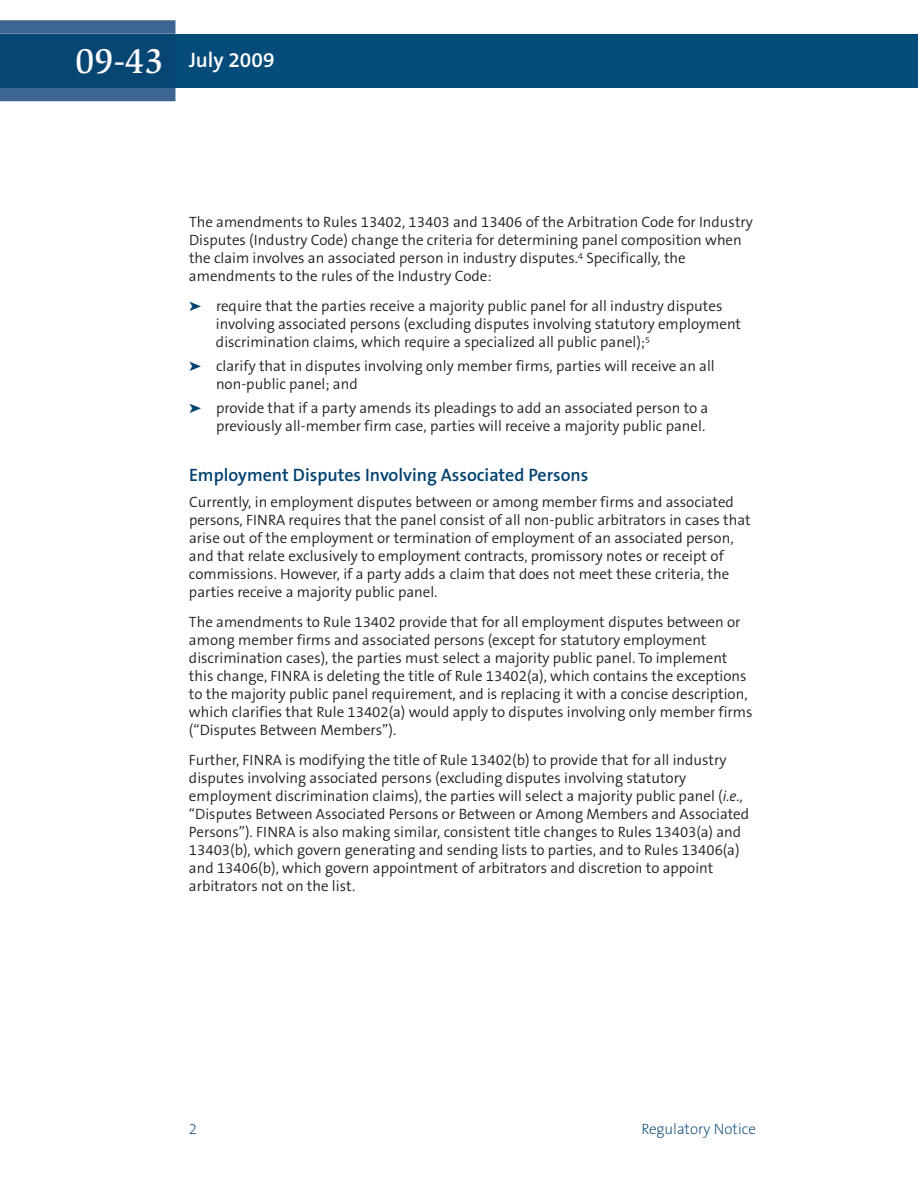
<style>
.page{position:relative;width:918px;height:1188px;background:#fff}
.page>*{position:absolute;margin:0;border:0;box-sizing:border-box;transform-origin:0 0}
.t1{font:500 36px "Slimbach LT";color:#fff}
.t2{font:600 21px "The Sans B6";color:#fff}
.t3{font:600 18px "The Sans B6";color:#004270}
.t4{font:300 15px/18px "The Sans B4";color:#231f20}
.t5{font:200 15px "The Sans B2";color:#004270}
.s1{color:#004270}
.s2{font-style:italic}
</style>
<div class="page">
<div style="left:176px;top:34px;width:742px;height:54px;background:#064c7a"></div>
<svg style="left:0;top:20px;width:176px;height:81px;background:#406993"></svg>
<div style="left:0;top:34px;width:176px;height:54px;background:#074573"></div>
<h1 class="t1" style="left:75px;top:47px;width:90px">09-43</h1>
<h2 class="t2" style="left:189px;top:49px;width:87px">July 2009</h2>
<p class="t4" style="left:189px;top:214px;width:566px">The amendments to Rules 13402, 13403 and 13406 of the Arbitration Code for Industry Disputes (Industry Code) change the criteria for determining panel composition when the claim involves an associated person in industry disputes.<sup>4</sup> Specifically, the amendments to the rules of the Industry Code:</p>
<p class="t4" style="left:216px;top:298px;width:527px;text-indent:-27px"><span class="s1">➤</span> require that the parties receive a majority public panel for all industry disputes involving associated persons (excluding disputes involving statutory employment discrimination claims, which require a specialized all public panel);<sup>5</sup></p>
<p class="t4" style="left:216px;top:358px;width:500px;text-indent:-27px"><span class="s1">➤</span> clarify that in disputes involving only member firms, parties will receive an all non-public panel; and</p>
<p class="t4" style="left:189px;top:400px;width:521px;text-align:right"><span class="s1">➤</span> provide that if a party amends its pleadings to add an associated person to a previously all-member firm case, parties will receive a majority public panel.</p>
<p class="t3" style="left:189px;top:466px;width:401px">Employment Disputes Involving Associated Persons</p>
<p class="t4" style="left:189px;top:493px;width:563px">Currently, in employment disputes between or among member firms and associated persons, FINRA requires that the panel consist of all non-public arbitrators in cases that arise out of the employment or termination of employment of an associated person, and that relate exclusively to employment contracts, promissory notes or receipt of commissions. However, if a party adds a claim that does not meet these criteria, the parties receive a majority public panel.</p>
<p class="t4" style="left:189px;top:613px;width:565px">The amendments to Rule 13402 provide that for all employment disputes between or among member firms and associated persons (except for statutory employment discrimination cases), the parties must select a majority public panel. To implement this change, FINRA is deleting the title of Rule 13402(a), which contains the exceptions to the majority public panel requirement, and is replacing it with a concise description, which clarifies that Rule 13402(a) would apply to disputes involving only member firms (“Disputes Between Members”).</p>
<p class="t4" style="left:189px;top:751px;width:562px">Further, FINRA is modifying the title of Rule 13402(b) to provide that for all industry disputes involving associated persons (excluding disputes involving statutory employment discrimination claims), the parties will select a majority public panel (<span class="s2">i.e., </span>“Disputes Between Associated Persons or Between or Among Members and Associated Persons”). FINRA is also making similar, consistent title changes to Rules 13403(a) and 13403(b), which govern generating and sending lists to parties, and to Rules 13406(a) and 13406(b), which govern appointment of arbitrators and discretion to appoint arbitrators not on the list.</p>
<p class="t5" style="left:189px;top:1121px;width:10px">2</p>
<p class="t5" style="left:641px;top:1121px;width:116px">Regulatory Notice</p>
</div>
